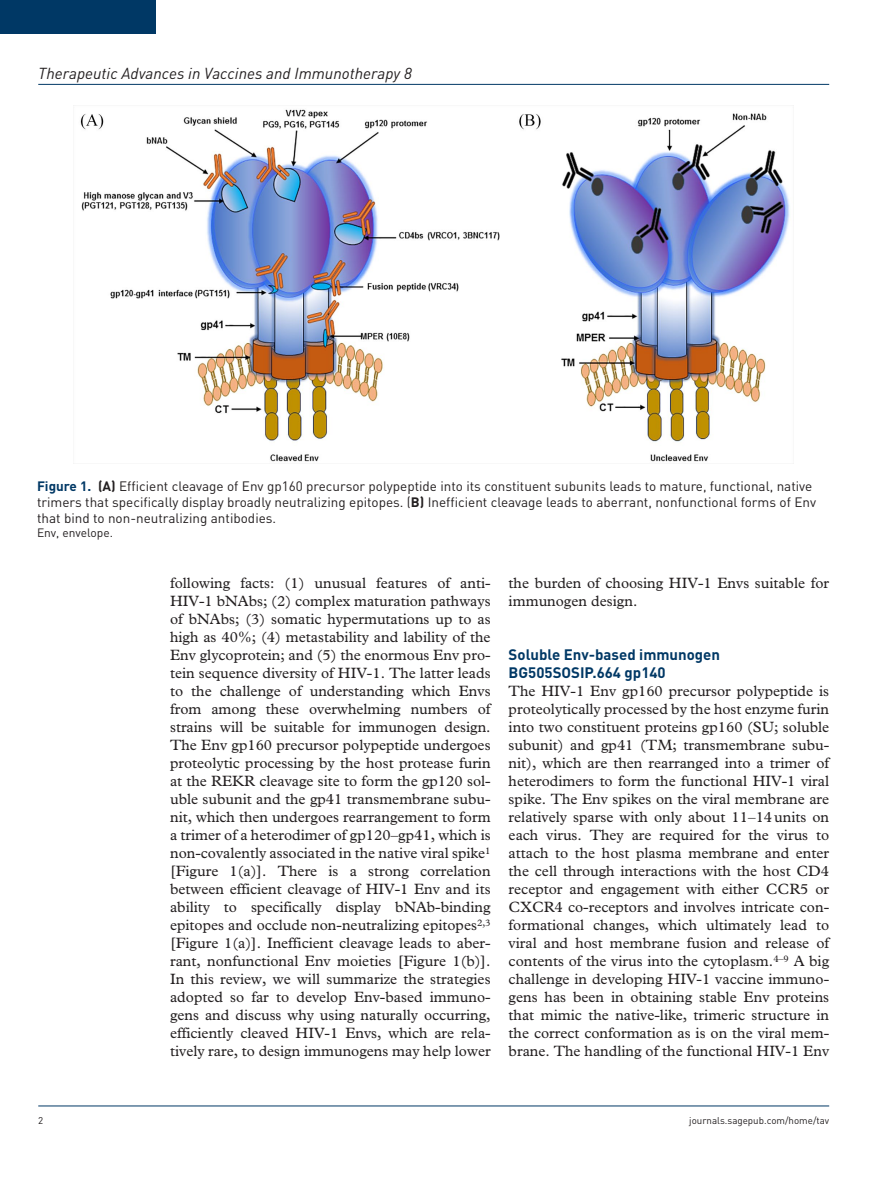
<style>
.page{position:relative;width:893px;height:1191px;background:#fff}
.page>*{position:absolute;margin:0;border:0;box-sizing:border-box;transform-origin:0 0}
.t1{font:italic 15.75px "DIN";color:#231f20}
.t2{font:15px/18px "Plantin Std";color:#231f20;text-align:justify}
.t3{font:700 15px/18px "DIN";color:#003865}
.t4{font:13.5px/15.8px "DIN";color:#231f20}
.t5{font:12px "DIN";color:#231f20}
.t6{font:9.75px "DIN";color:#231f20}
.s1{font-weight:700;color:#003865}
.s2{font-weight:700}
</style>
<div class="page">
<hr style="left:38px;top:84px;width:791px;height:1px;background:#003865">
<hr style="left:38px;top:1105px;width:791px;height:1px;background:#003865">
<div style="left:0;top:0;width:155px;height:34px;background:#003865"></div>
<img style="left:80px;top:109px;width:710px;height:353px">
<p class="t1" style="left:38px;top:63px;width:375px">Therapeutic Advances in Vaccines and Immunotherapy 8</p>
<p class="t4" style="left:37px;top:478px;width:780px"><span class="s1">Figure 1.</span> <span class="s2">(A)</span> Efficient cleavage of Env gp160 precursor polypeptide into its constituent subunits leads to mature, functional, native trimers that specifically display broadly neutralizing epitopes. (<span class="s2">B)</span> Inefficient cleavage leads to aberrant, nonfunctional forms of Env that bind to non-neutralizing antibodies.</p>
<p class="t5" style="left:37px;top:525px;width:77px">Env, envelope.</p>
<p class="t2" style="left:170px;top:574px;width:322px">following facts: (1) unusual features of anti-HIV-1 bNAbs; (2) complex maturation pathways of bNAbs; (3) somatic hypermutations up to as high as 40%; (4) metastability and lability of the Env glycoprotein; and (5) the enormous Env pro&shy;tein sequence diversity of HIV-1. The latter leads to the challenge of understanding which Envs from among these overwhelming numbers of strains will be suitable for immunogen design.<br>The Env gp160 precursor polypeptide undergoes proteolytic processing by the host protease furin at the REKR cleavage site to form the gp120 sol&shy;uble subunit and the gp41 transmembrane subu&shy;nit, which then undergoes rearrangement to form a trimer of a heterodimer of gp120–gp41, which is non-covalently associated in the native viral spike<sup>1 </sup>[Figure 1(a)]. There is a strong correlation between efficient cleavage of HIV-1 Env and its ability to specifically display bNAb-binding epitopes and occlude non-neutralizing epitopes<sup>2,3 </sup>[Figure 1(a)]. Inefficient cleavage leads to aber&shy;rant, nonfunctional Env moieties [Figure 1(b)].<br>In this review, we will summarize the strategies adopted so far to develop Env-based immuno&shy;gens and discuss why using naturally occurring, efficiently cleaved HIV-1 Envs, which are rela&shy;tively rare, to design immunogens may help lower</p>
<p class="t2" style="left:509px;top:574px;width:322px">the burden of choosing HIV-1 Envs suitable for immunogen design.</p>
<p class="t3" style="left:509px;top:645px;width:213px">Soluble Env-based immunogen<br>BG505SOSIP.664 gp140</p>
<p class="t2" style="left:509px;top:682px;width:322px">The HIV-1 Env gp160 precursor polypeptide is proteolytically processed by the host enzyme furin into two constituent proteins gp160 (SU; soluble subunit) and gp41 (TM; transmembrane subu&shy;nit), which are then rearranged into a trimer of heterodimers to form the functional HIV-1 viral spike. The Env spikes on the viral membrane are relatively sparse with only about 11–14units on each virus. They are required for the virus to attach to the host plasma membrane and enter the cell through interactions with the host CD4 receptor and engagement with either CCR5 or CXCR4 co-receptors and involves intricate con&shy;formational changes, which ultimately lead to viral and host membrane fusion and release of contents of the virus into the cytoplasm.<sup>4–9</sup> A big challenge in developing HIV-1 vaccine immuno&shy;gens has been in obtaining stable Env proteins that mimic the native-like, trimeric structure in the correct conformation as is on the viral mem&shy;brane. The handling of the functional HIV-1 Env</p>
<p class="t6" style="left:38px;top:1114px;width:7px">2</p>
<p class="t6" style="left:689px;top:1114px;width:141px">journals.sagepub.com/home/tav</p>
</div>
